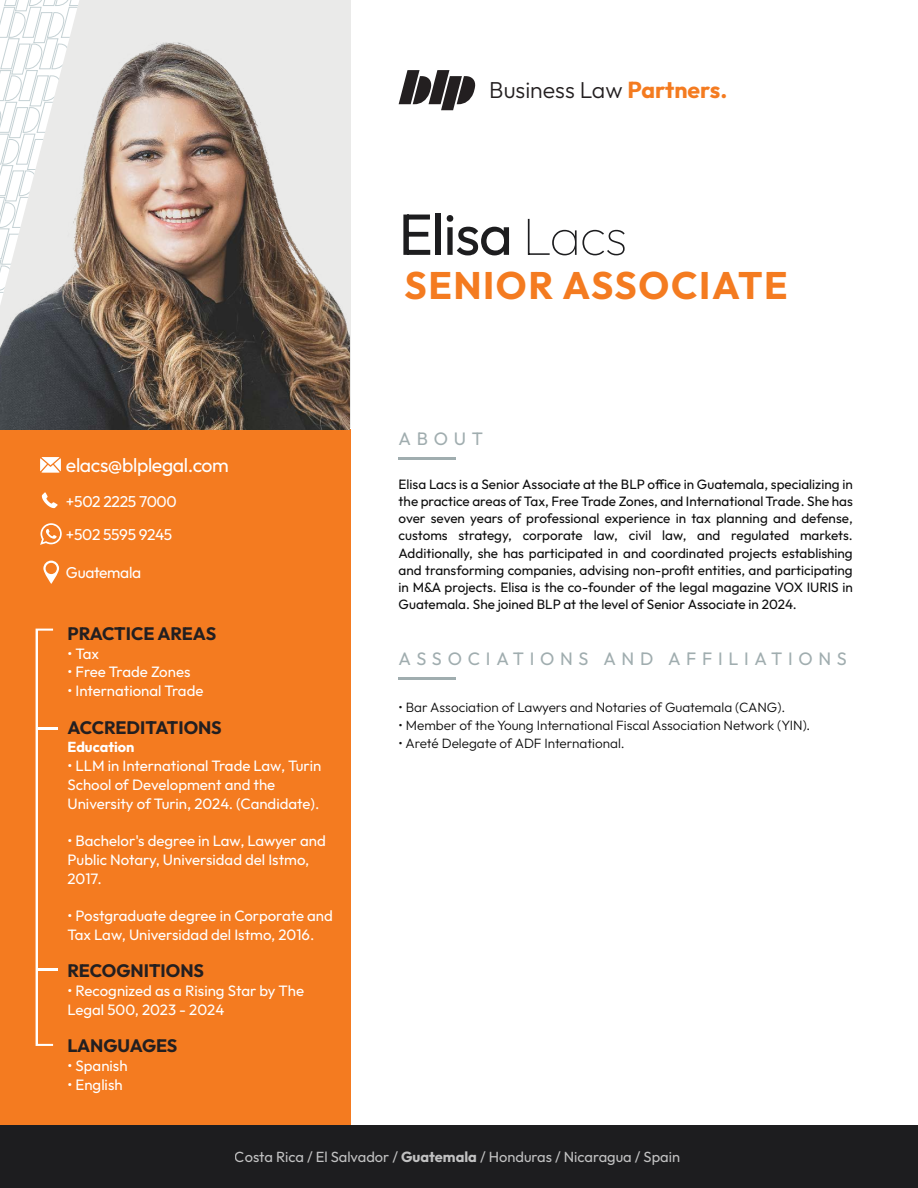
<style>
.page{position:relative;width:918px;height:1188px;background:#fff}
.page>*{position:absolute;margin:0;border:0;box-sizing:border-box;transform-origin:0 0}
.t1{font:58.05px "Outfit";letter-spacing:-.02em;color:#1d1d1f}
.t2{font:700 38.25px "Outfit";letter-spacing:.04em;color:#f47b20}
.t3{font:300 23.1px "Outfit";color:#231f20}
.t4{font:19.5px "Outfit";letter-spacing:-.02em;color:#fff}
.t5{font:700 18px "Outfit";letter-spacing:-.005em;color:#231f20}
.t6{font:18px "Outfit";letter-spacing:.32em;color:#a0adaf}
.t7{font:15.75px "Outfit";letter-spacing:-.02em;color:#fff}
.t8{font:15px/18.8px "Outfit";color:#fff}
.t9{font:14.7px "Outfit";color:#fff}
.t10{font:700 14.4px "Outfit";color:#fff}
.t11{font:13.5px/17.2px "Outfit";color:#0d0d0d;text-align:justify}
.t12{font:300 13.5px "Outfit";color:#0d0d0d}
.s1{font-weight:700;color:#f47b20}
.s2{font-weight:100;font-size:53.25px}
.s3{font-family:"Myriad Pro";font-weight:400}
.s4{font-weight:700}
</style>
<div class="page">
<div style="left:0;top:429px;width:350px;height:701px;background:#f47b20"></div>
<svg style="left:36px;top:629px;width:17px;height:417px"></svg>
<hr style="left:37px;top:727px;width:20px;height:3px;background:#fff">
<hr style="left:399px;top:457px;width:57px;height:3px;background:#a0adaf">
<hr style="left:399px;top:678px;width:57px;height:2px;background:#a0adaf">
<svg style="left:399px;top:70px;width:77px;height:40px"></svg>
<div style="left:0;top:1125px;width:918px;height:63px;background:#1d1d1f"></div>
<svg style="left:42px;top:492px;width:16px;height:16px"></svg>
<svg style="left:40px;top:457px;width:21px;height:16px"></svg>
<svg style="left:40px;top:523px;width:22px;height:22px"></svg>
<svg style="left:43px;top:561px;width:16px;height:23px"></svg>
<hr style="left:37px;top:968px;width:20px;height:3px;background:#fff">
<img style="left:0;top:10px;width:349px;height:419px">
<svg style="left:0;top:0;width:115px;height:375px"></svg>
<h3 class="t3" style="left:489px;top:76px;width:239px">Business Law <span class="s1">Partners.</span></h3>
<h1 class="t1" style="left:399px;top:198px;width:230px">Elisa <span class="s2">Lacs</span></h1>
<h2 class="t2" style="left:404px;top:260px;width:385px">SENIOR ASSOCIATE</h2>
<h3 class="t4" style="left:66px;top:453px;width:164px">elacs@blplegal.com</h3>
<p class="t7" style="left:66px;top:492px;width:112px">+502 2225 7000</p>
<p class="t7" style="left:66px;top:524px;width:108px">+502 5595 9245</p>
<p class="t7" style="left:66px;top:562px;width:77px">Guatemala</p>
<h3 class="t5" style="left:68px;top:622px;width:150px">PRACTICE AREAS</h3>
<p class="t8" style="left:68px;top:644px;width:33px">• Tax</p>
<p class="t8" style="left:68px;top:663px;width:124px">• Free Trade Zones</p>
<p class="t8" style="left:68px;top:682px;width:137px">• International Trade</p>
<h3 class="t5" style="left:68px;top:715px;width:156px">ACCREDITATIONS</h3>
<p class="t10" style="left:68px;top:738px;width:68px">Education</p>
<p class="t8" style="left:68px;top:757px;width:255px">• LLM in International Trade Law, Turin<br>School of Development and the<br>University of Turin, 2024. (Candidate).</p>
<p class="t8" style="left:68px;top:832px;width:260px">• Bachelor's degree in Law, Lawyer and<br>Public Notary, Universidad del Istmo,<br>2017.</p>
<p class="t8" style="left:68px;top:907px;width:267px">• Postgraduate degree in Corporate and<br>Tax Law, Universidad del Istmo, 2016.</p>
<h3 class="t5" style="left:68px;top:959px;width:138px">RECOGNITIONS</h3>
<p class="t8" style="left:68px;top:982px;width:238px">• Recognized as a Rising Star by The<br>Legal 500, 2023 - 2024</p>
<h3 class="t5" style="left:68px;top:1034px;width:111px">LANGUAGES</h3>
<p class="t8" style="left:68px;top:1057px;width:62px">• Spanish</p>
<p class="t8" style="left:68px;top:1076px;width:57px">• English</p>
<h3 class="t6" style="left:399px;top:428px;width:86px">ABOUT</h3>
<p class="t11" style="left:399px;top:476px;width:456px">Elisa Lacs is a Senior Associate at the BLP office in Guatemala, specializing in the practice areas of Tax, Free Trade Zones, and International Trade. She has over seven years of professional experience in tax planning and defense, customs strategy, corporate law, civil law, and regulated markets.<br>Additionally, she has participated in and coordinated projects establishing and transforming companies, advising non-profit entities, and participating in M&amp;A projects. Elisa is the co-founder of the legal magazine VOX IURIS in Guatemala. She joined BLP at the level of Senior Associate in 2024.</p>
<h3 class="t6" style="left:399px;top:648px;width:450px">ASSOCIATIONS AND AFFILIATIONS</h3>
<p class="t12" style="left:399px;top:699px;width:388px">• Bar Association of Lawyers and Notaries of Guatemala (CANG).</p>
<p class="t12" style="left:399px;top:717px;width:413px">• Member of the Young International Fiscal Association Network (YIN)<span class="s3">.</span></p>
<p class="t12" style="left:399px;top:735px;width:228px">• Areté Delegate of ADF International.</p>
<p class="t9" style="left:235px;top:1148px;width:447px">Costa Rica / El Salvador / <span class="s4">Guatemala</span> / Honduras / Nicaragua / Spain</p>
</div>
